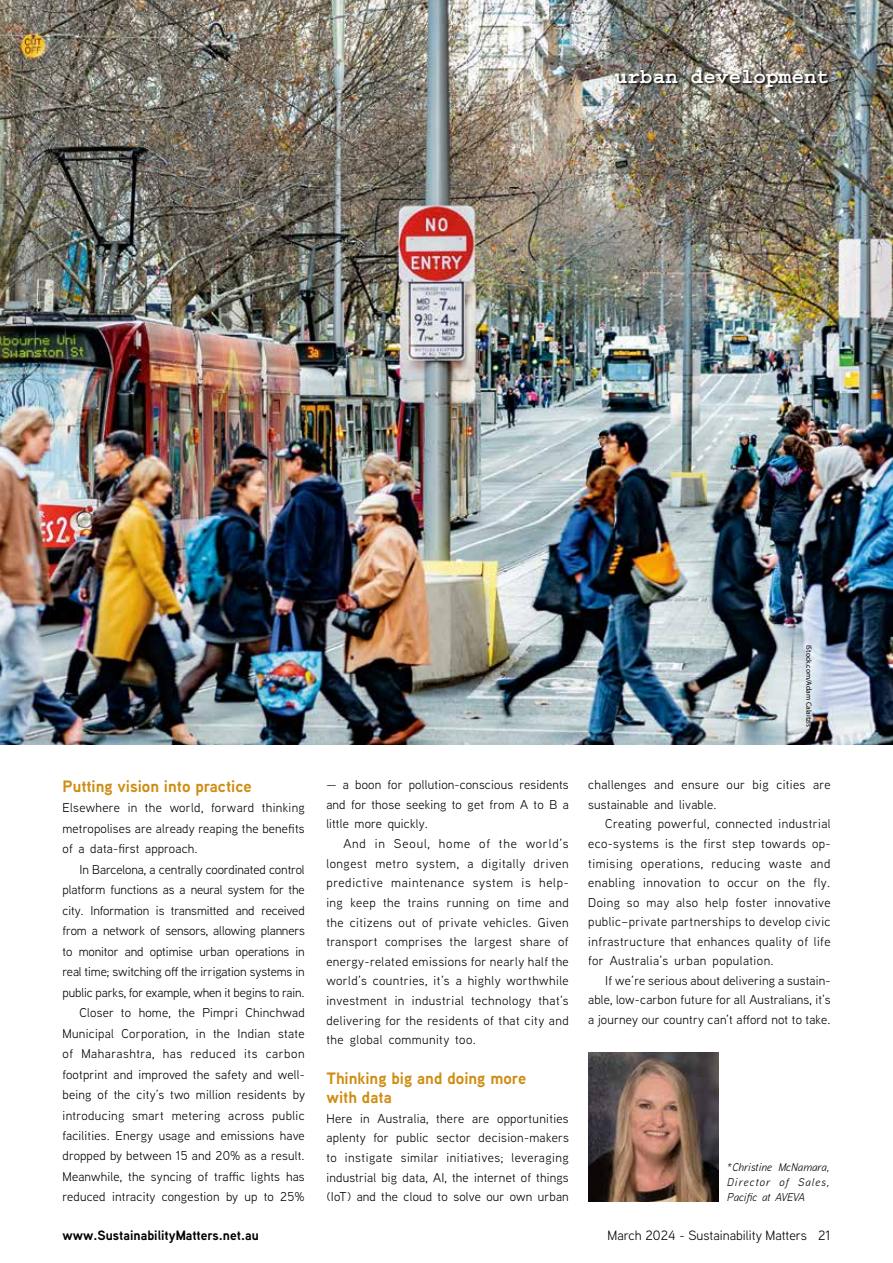
<style>
.page{position:relative;width:893px;height:1263px;background:#fff}
.page>*{position:absolute;margin:0;border:0;box-sizing:border-box;transform-origin:0 0}
.t1{font:700 21px "Courier Std";color:#fff}
.t2{font:700 16.5px/19.6px "Aaux Next";color:#ce8d12}
.t3{font:13.5px "Aaux Next";color:#000}
.t4{font:700 13.5px "Aaux Next";color:#000}
.t5{font:12.75px/20.5px "Aaux Next";letter-spacing:.015em;color:#000;text-align:justify}
.t6{font:italic 11.25px/15px "Aaux Next";letter-spacing:.015em;color:#000;text-align:justify}
.t7{font:7.5px "Myriad Pro";color:#000}
</style>
<div class="page">
<img style="left:0;top:0;width:893px;height:744px">
<img style="left:0;top:0;width:17px;height:383px">
<div style="left:615px;top:70px;width:217px;height:21px;background:#000;opacity:.91"></div>
<img style="left:589px;top:1052px;width:130px;height:149px">
<h1 class="t1" style="left:615px;top:65px;width:216px">urban development</h1>
<p class="t2" style="left:63px;top:776px;width:191px">Putting vision into practice</p>
<p class="t5" style="left:63px;top:797px;width:244px">Elsewhere in the world, forward thinking metropolises are already reaping the benefits of a data-first approach.</p>
<p class="t5" style="left:63px;top:859px;width:244px;text-align:right">In Barcelona, a centrally coordinated control platform functions as a neural system for the city. Information is transmitted and received from a network of sensors, allowing planners to monitor and optimise urban operations in real time; switching off the irrigation systems in public parks, for example, when it begins to rain.<br>Closer to home, the Pimpri Chinchwad Municipal Corporation, in the Indian state of Maharashtra, has reduced its carbon footprint and improved the safety and well&shy;being of the city’s two million residents by introducing smart metering across public facilities. Energy usage and emissions have dropped by between 15 and 20% as a result.<br>Meanwhile, the syncing of traffic lights has reduced intracity congestion by up to 25%</p>
<p class="t7" style="left:813px;top:645px;width:84px;rotate:90deg">iStock.com/Adam Calaitzis</p>
<p class="t5" style="left:326px;top:774px;width:244px;line-height:19.6px">— a boon for pollution-conscious residents and for those seeking to get from A to B a little more quickly.</p>
<p class="t5" style="left:326px;top:833px;width:244px;line-height:19.6px;text-indent:17px">And in Seoul, home of the world’s longest metro system, a digitally driven predictive maintenance system is help&shy;ing keep the trains running on time and the citizens out of private vehicles. Given transport comprises the largest share of energy-related emissions for nearly half the world’s countries, it’s a highly worthwhile investment in industrial technology that’s delivering for the residents of that city and the global community too.</p>
<p class="t2" style="left:326px;top:1068px;width:201px">Thinking big and doing more with data</p>
<p class="t5" style="left:326px;top:1108px;width:244px;line-height:19.6px">Here in Australia, there are opportunities aplenty for public sector decision-makers to instigate similar initiatives; leveraging industrial big data, AI, the internet of things (IoT) and the cloud to solve our own urban</p>
<p class="t5" style="left:588px;top:775px;width:244px;line-height:19.5px">challenges and ensure our big cities are sustainable and livable.</p>
<p class="t5" style="left:588px;top:814px;width:244px;line-height:19.5px;text-indent:17px">Creating powerful, connected industrial eco-systems is the first step towards op&shy;timising operations, reducing waste and enabling innovation to occur on the fly.<br>Doing so may also help foster innovative public–private partnerships to develop civic infrastructure that enhances quality of life for Australia’s urban population.</p>
<p class="t5" style="left:588px;top:970px;width:244px;line-height:19.5px;text-indent:17px">If we’re serious about delivering a sustain&shy;able, low-carbon future for all Australians, it’s a journey our country can’t afford not to take.</p>
<p class="t6" style="left:727px;top:1159px;width:104px">*Christine McNamara, Director of Sales, Pacific at AVEVA</p>
<p class="t4" style="left:63px;top:1225px;width:198px">www.SustainabilityMatters.net.au</p>
<p class="t3" style="left:607px;top:1226px;width:225px">March 2024 - Sustainability Matters 21</p>
</div>
